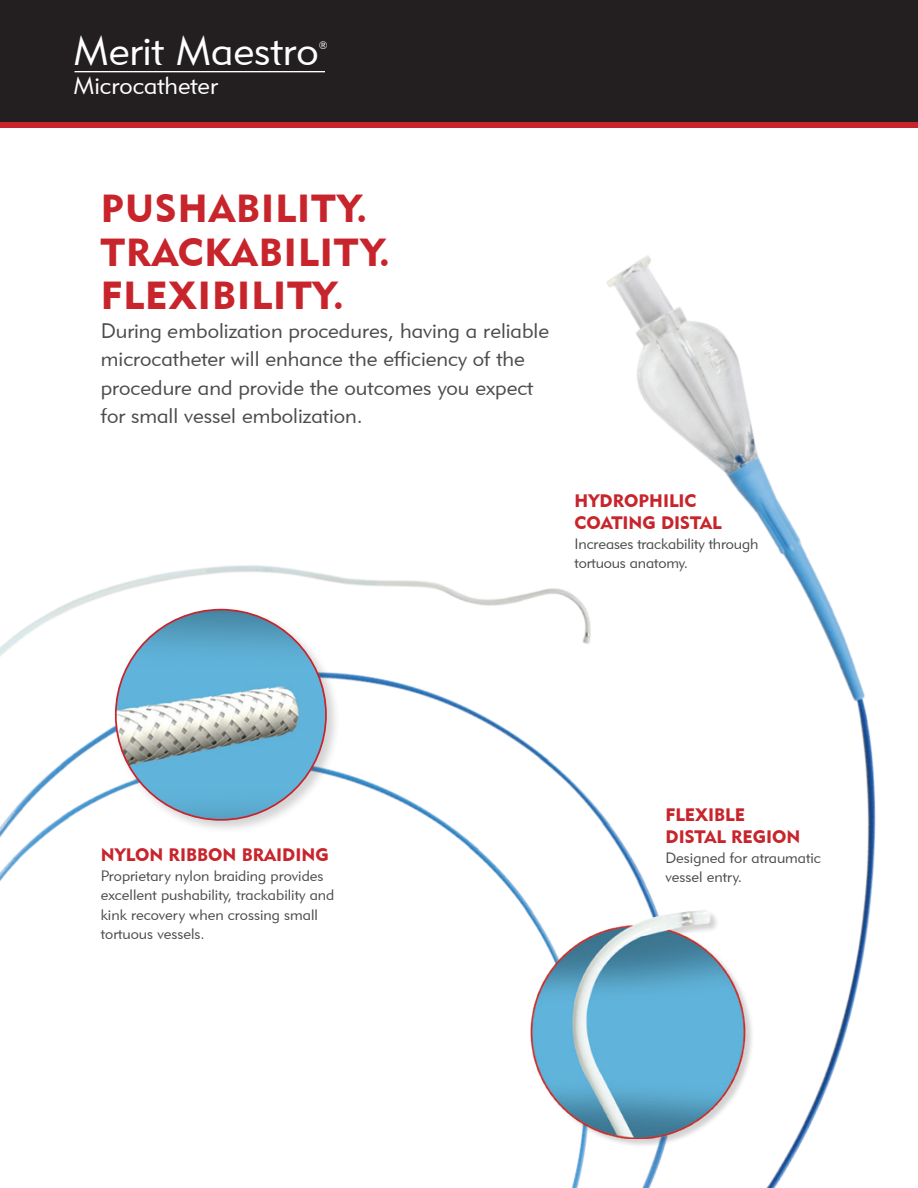
<style>
.page{position:relative;width:918px;height:1188px;background:#fff}
.page>*{position:absolute;margin:0;border:0;box-sizing:border-box;transform-origin:0 0}
.t1{font:40.95px "Geometric 415 BT Lite A";color:#fff}
.t2{font:39px/43.5px "Geometric 415 BT Black A";letter-spacing:.03em;color:#c8242b}
.t3{font:24.3px "Geometric 415 BT Lite A";color:#fff}
.t4{font:21px/28.5px "Geometric 415 BT Lite A";color:#4b4c4d}
.t5{font:18px/22.5px "Geometric 415 BT Black A";color:#c8242b}
.t6{font:15px/19.5px "Geometric 415 BT Lite A";color:#4b4c4d}
.t7{font:10.65px "Geometric 415 BT Lite A";color:#fff}
.s1{font-family:"Geometric 415 BT Lite Italic A"}
</style>
<div class="page">
<div style="left:0;top:0;width:918px;height:125px;background:#231f20"></div>
<div style="left:0;top:122px;width:918px;height:5px;background:#c8242b"></div>
<img style="left:0;top:255px;width:876px;height:933px">
<hr style="left:75px;top:71px;width:250px;height:1px;background:#fff">
<div style="left:531px;top:910px;width:223px;height:238px;background:#231f20;opacity:.2"></div>
<img style="left:505px;top:848px;width:267px;height:291px">
<div style="left:112px;top:606px;width:228px;height:228px;background:#231f20;opacity:.2"></div>
<img style="left:116px;top:610px;width:210px;height:210px;border-radius:105px">
<p class="t1" style="left:73px;top:25px;width:247px">Merit Maestro</p>
<p class="t7" style="left:319px;top:39px;width:10px">®</p>
<p class="t3" style="left:73px;top:71px;width:146px">Microcatheter</p>
<p class="t2" style="left:101px;top:186px;width:291px">PUSHABILITY.<br>TRACKABILITY.<br>FLEXIBILITY.</p>
<p class="t4" style="left:101px;top:316px;width:450px">During <span class="s1">e</span>mbolization procedures, having a reliable microcatheter will enhance the efficiency of the procedure and provide the outcomes you expect for small vessel embolization.</p>
<p class="t5" style="left:575px;top:489px;width:148px">HYDROPHILIC<br>COATING DISTAL</p>
<p class="t6" style="left:575px;top:534px;width:185px">Increases trackability through tortuous anatomy.</p>
<p class="t5" style="left:101px;top:844px;width:229px">NYLON RIBBON BRAIDING</p>
<p class="t6" style="left:101px;top:866px;width:235px">Proprietary nylon braiding provides excellent pushability, trackability and kink recovery when crossing small tortuous vessels.</p>
<p class="t5" style="left:666px;top:803px;width:136px">FLEXIBLE<br>DISTAL REGION</p>
<p class="t6" style="left:666px;top:848px;width:157px">Designed for atraumatic vessel entry.</p>
</div>
